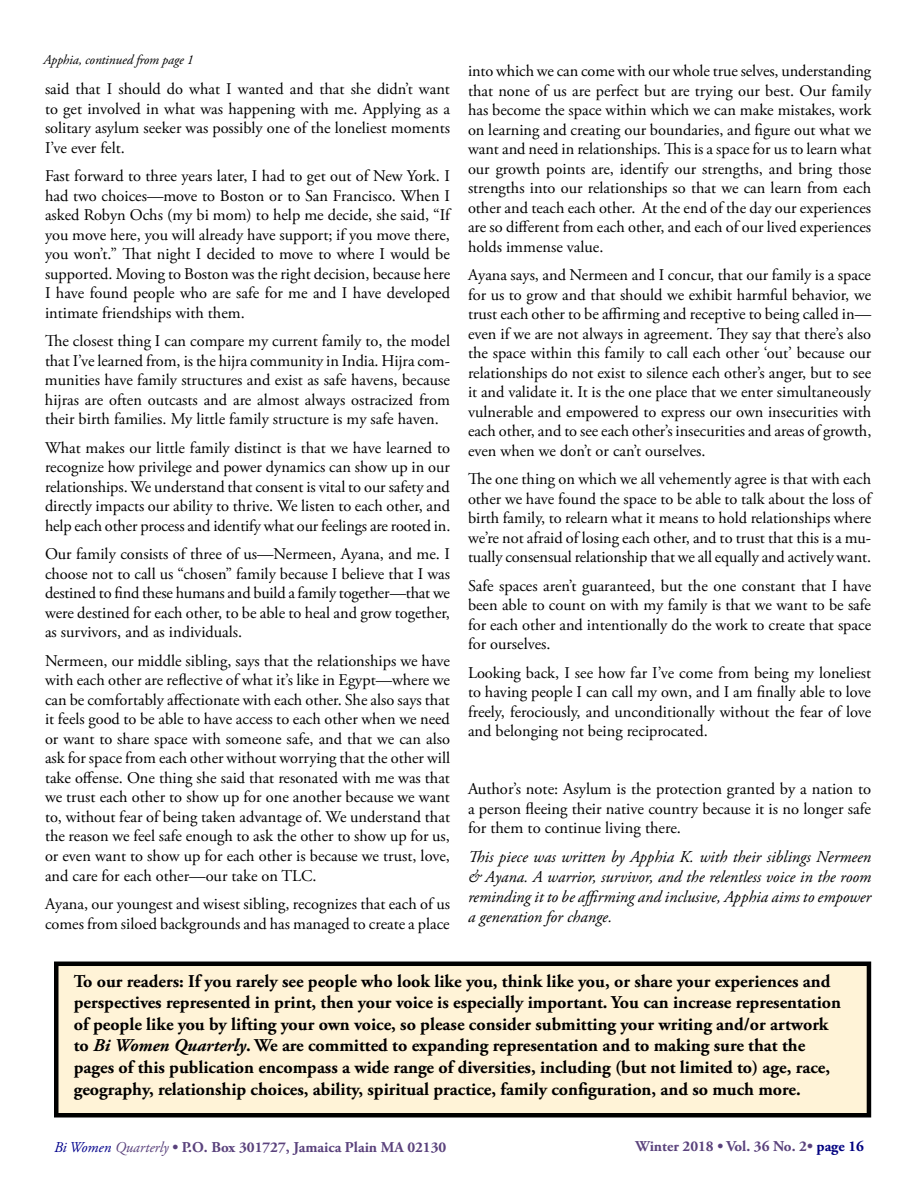
<style>
.page{position:relative;width:918px;height:1188px;background:#fff}
.page>*{position:absolute;margin:0;border:0;box-sizing:border-box;transform-origin:0 0}
.t1{font:700 18px/21.6px "Adobe Garamond Pro";color:#000}
.t2{font:italic 16.5px/19.8px "Adobe Garamond Pro";color:#000;text-align:justify}
.t3{font:16.5px/19.8px "Adobe Garamond Pro";color:#000;text-align:justify}
.t4{font:16.35px/19.5px "Adobe Garamond Pro";color:#000;text-align:justify}
.t5{font:700 15px "Adobe Garamond Pro";color:#5a427c}
.t6{font:italic 13.5px "Adobe Garamond Pro";letter-spacing:-.01em;color:#000}
.s1{font-size:16.5px}
.s2{font-style:italic}
.s3{font-weight:400;font-style:italic;color:#00008b}
.s4{font-weight:400;font-style:italic}
.s5{color:#000080}
</style>
<div class="page">
<div style="left:56px;top:964px;width:813px;height:151px;background:#fff3d7"></div>
<div style="left:54px;top:962px;width:817px;height:156px;border:4px solid #000"></div>
<p class="t6" style="left:44px;top:51px;width:152px">Apphia, continued from page 1</p>
<p class="t4" style="left:45px;top:80px;width:407px">said that I should do what I wanted and that she didn’t want to get involved in what was happening with me. Applying as a solitary asylum seeker was possibly one of the loneliest moments I’ve ever felt.</p>
<p class="t4" style="left:45px;top:167px;width:407px">Fast forward to three years later, I had to get out of New York. I had two choices<span class="s1">—</span>move to Boston or to San Francisco. When I asked Robyn Ochs (my bi mom) to help me decide, she said, “If you move here, you will already have support; if you move there, you won’t.” That night I decided to move to where I would be supported. Moving to Boston was the right decision, because here I have found people who are safe for me and I have developed intimate friendships with them.</p>
<p class="t4" style="left:45px;top:332px;width:407px">The closest thing I can compare my current family to, the model that I’ve learned from, is the hijra community in India. Hijra com&shy;munities have family structures and exist as safe havens, because hijras are often outcasts and are almost always ostracized from their birth families. My little family structure is my safe haven.</p>
<p class="t4" style="left:45px;top:439px;width:407px">What makes our little family distinct is that we have learned to recognize how privilege and power dynamics can show up in our relationships. We understand that consent is vital to our safety and directly impacts our ability to thrive. We listen to each other, and help each other process and identify what our feelings are rooted in.</p>
<p class="t4" style="left:45px;top:545px;width:407px">Our family consists of three of us<span class="s1">—</span>Nermeen, Ayana, and me. I choose not to call us “chosen” family because I believe that I was destined to find these humans and build a family together<span class="s1">—</span>that we were destined for each other, to be able to heal and grow together, as survivors, and as individuals.</p>
<p class="t4" style="left:45px;top:652px;width:407px">Nermeen, our middle sibling, says that the relationships we have with each other are reflective of what it’s like in Egypt<span class="s1">—</span>where we can be comfortably affectionate with each other. She also says that it feels good to be able to have access to each other when we need or want to share space with someone safe, and that we can also ask for space from each other without worrying that the other will take offense. One thing she said that resonated with me was that we trust each other to show up for one another because we want to, without fear of being taken advantage of. We understand that the reason we feel safe enough to ask the other to show up for us, or even want to show up for each other is because we trust, love, and care for each other<span class="s1">—</span>our take on TLC.</p>
<p class="t4" style="left:45px;top:895px;width:407px">Ayana, our youngest and wisest sibling, recognizes that each of us comes from siloed backgrounds and has managed to create a place</p>
<p class="t4" style="left:468px;top:62px;width:405px">into which we can come with our whole true selves, understanding that none of us are perfect but are trying our best. Our family has become the space within which we can make mistakes, work on learning and creating our boundaries, and figure out what we want and need in relationships. This is a space for us to learn what our growth points are, identify our strengths, and bring those strengths into our relationships so that we can learn from each other and teach each other. At the end of the day our experiences are so different from each other, and each of our lived experiences holds immense value.</p>
<p class="t4" style="left:468px;top:266px;width:405px">Ayana says, and Nermeen and I concur, that our family is a space for us to grow and that should we exhibit harmful behavior, we trust each other to be affirming and receptive to being called in<span class="s1">— </span>even if we are not always in agreement. They say that there’s also the space within this family to call each other ‘out’ because our relationships do not exist to silence each other’s anger, but to see it and validate it. It is the one place that we enter simultaneously vulnerable and empowered to express our own insecurities with each other, and to see each other’s insecurities and areas of growth, even when we don’t or can’t ourselves.</p>
<p class="t4" style="left:468px;top:470px;width:405px">The one thing on which we all vehemently agree is that with each other we have found the space to be able to talk about the loss of birth family, to relearn what it means to hold relationships where we’re not afraid of losing each other, and to trust that this is a mu&shy;tually consensual relationship that we all equally and actively want.</p>
<p class="t4" style="left:468px;top:576px;width:405px">Safe spaces aren’t guaranteed, but the one constant that I have been able to count on with my family is that we want to be safe for each other and intentionally do the work to create that space for ourselves.</p>
<p class="t4" style="left:468px;top:663px;width:405px">Looking back, I see how far I’ve come from being my loneliest to having people I can call my own, and I am finally able to love freely, ferociously, and unconditionally without the fear of love and belonging not being reciprocated.</p>
<p class="t3" style="left:468px;top:779px;width:405px">Author’s note: Asylum is the protection granted by a nation to a person fleeing their native country because it is no longer safe for them to continue living there.</p>
<p class="t2" style="left:468px;top:848px;width:405px">This piece was written by Apphia K. with their siblings Nermeen &amp; Ayana. A warrior, survivor, and the relentless voice in the room reminding it to be affirming and inclusive, Apphia aims to empower a generation for change.</p>
<p class="t1" style="left:74px;top:970px;width:769px">To our readers: If you rarely see people who look like you, think like you, or share your experiences and perspectives represented in print, then your voice is especially important. You can increase representation of people like you by lifting your own voice, so please consider submitting your writing and/or artwork to <span class="s2">Bi Women Quarterly</span>. We are committed to expanding representation and to making sure that the pages of this publication encompass a wide range of diversities, including (but not limited to) age, race, geography, relationship choices, ability, spiritual practice, family configuration, and so much more.</p>
<p class="t5" style="left:54px;top:1138px;width:394px"><span class="s3">Bi Women</span> <span class="s4">Quarterly</span> • P.O. Box 301727, Jamaica Plain MA 02130</p>
<p class="t5" style="left:635px;top:1137px;width:230px">Winter 2018 • Vol. 36 No. 2• <span class="s5">page 16</span></p>
</div>
